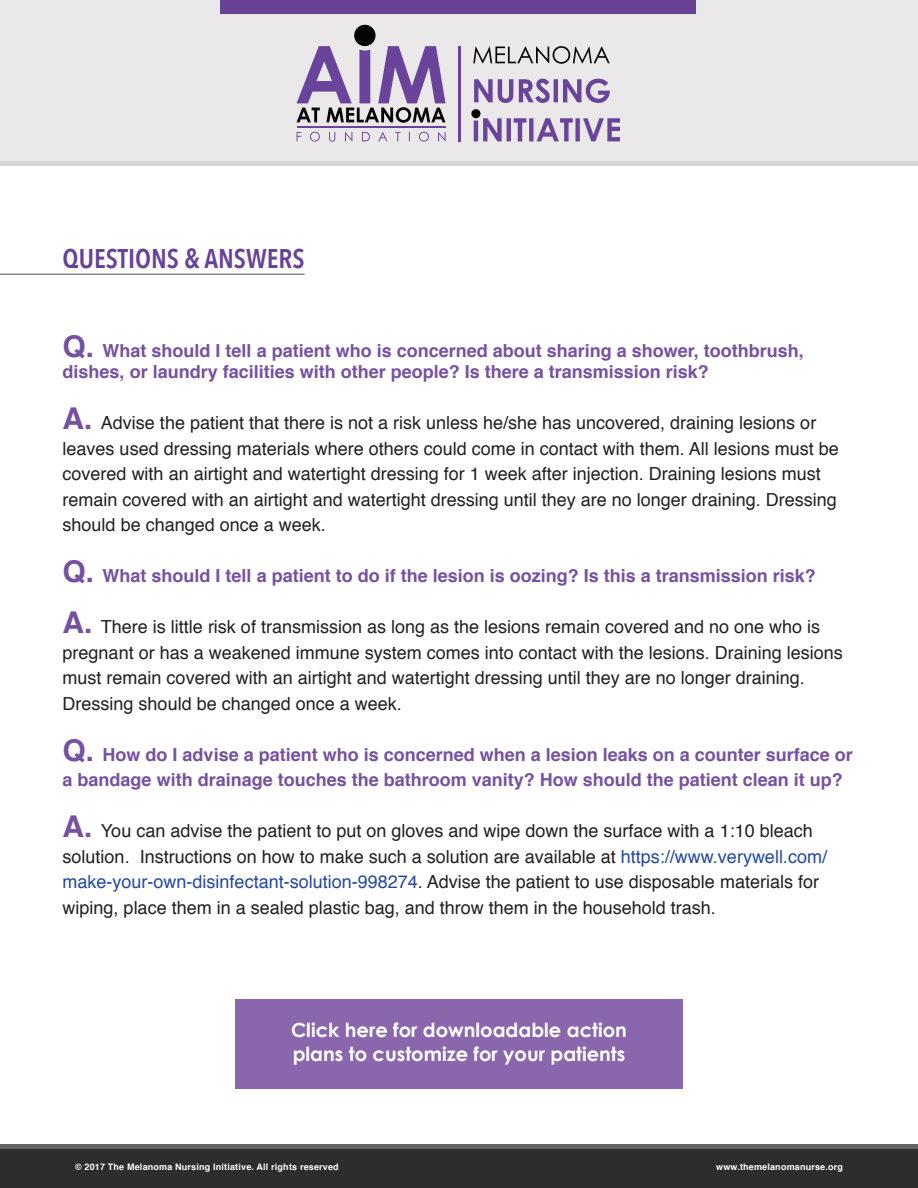
<style>
.page{position:relative;width:918px;height:1188px;background:#fff}
.page>*{position:absolute;margin:0;border:0;box-sizing:border-box;transform-origin:0 0}
.t1{font:600 27px "Avenir Next Condensed";color:#684297}
.t2{font:700 19.5px/24px "Century Gothic";color:#fff}
.t3{font:18px/25.5px "Helvetica";color:#231f20}
.t4{font:700 18px/21px "Helvetica";color:#7651a1}
.t5{font:700 9px "Helvetica";letter-spacing:.02em;color:#fff}
.s1{font-size:30px}
.s2{font-weight:700;font-size:30px;color:#7651a1}
.s3{color:#25489e}
</style>
<div class="page">
<div style="left:0;top:1149px;width:918px;height:39px;background:#2e2d2e"></div>
<div style="left:0;top:1144px;width:918px;height:5px;background:#646363"></div>
<div style="left:0;top:0;width:918px;height:161px;background:#eae8e8"></div>
<div style="left:0;top:161px;width:918px;height:5px;background:#d9d6d7"></div>
<svg style="left:297px;top:132px;width:149px;height:10px"></svg>
<hr style="left:297px;top:127px;width:149px;height:1px;background:#6a449b">
<svg style="left:297px;top:46px;width:149px;height:77px"></svg>
<div style="left:354px;top:25px;width:22px;height:21px;background:#040503;border-radius:50%"></div>
<hr style="left:459px;top:46px;width:2px;height:95px;background:#6a449b">
<svg style="left:473px;top:46px;width:137px;height:18px"></svg>
<svg style="left:474px;top:79px;width:136px;height:24px"></svg>
<svg style="left:474px;top:118px;width:146px;height:23px"></svg>
<div style="left:471px;top:109px;width:10px;height:9px;background:#040503;border-radius:50%"></div>
<div style="left:221px;top:0;width:475px;height:14px;background:#684297"></div>
<hr style="left:0;top:274px;width:305px;height:1px;background:#878586">
<div style="left:235px;top:999px;width:448px;height:90px;background:#8a66ac"></div>
<p class="t1" style="left:63px;top:235px;width:243px">QUESTIONS &amp; ANSWERS</p>
<p class="t4" style="left:63px;top:341px;width:743px"><span class="s1">Q.</span> What should I tell a patient who is concerned about sharing a shower, toothbrush, dishes, or laundry facilities with other people? Is there a transmission risk?</p>
<p class="t3" style="left:63px;top:411px;width:778px"><span class="s2">A.</span> Advise the patient that there is not a risk unless he/she has uncovered, draining lesions or leaves used dressing materials where others could come in contact with them. All lesions must be covered with an airtight and watertight dressing for 1 week after injection. Draining lesions must remain covered with an airtight and watertight dressing until they are no longer draining. Dressing should be changed once a week.</p>
<p class="t4" style="left:63px;top:566px;width:755px"><span class="s1">Q.</span> What should I tell a patient to do if the lesion is oozing? Is this a transmission risk?</p>
<p class="t3" style="left:63px;top:615px;width:782px"><span class="s2">A.</span> There is little risk of transmission as long as the lesions remain covered and no one who is pregnant or has a weakened immune system comes into contact with the lesions. Draining lesions must remain covered with an airtight and watertight dressing until they are no longer draining.<br>Dressing should be changed once a week.</p>
<p class="t4" style="left:63px;top:742px;width:792px;line-height:25.5px"><span class="s1">Q.</span> How do I advise a patient who is concerned when a lesion leaks on a counter surface or a bandage with drainage touches the bathroom vanity? How should the patient clean it up?</p>
<p class="t3" style="left:63px;top:819px;width:766px"><span class="s2">A.</span> You can advise the patient to put on gloves and wipe down the surface with a 1:10 bleach solution. Instructions on how to make such a solution are available at <span class="s3">https://www.verywell.com/ make-your-own-disinfectant-solution-998274</span>. Advise the patient to use disposable materials for wiping, place them in a sealed plastic bag, and throw them in the household trash.</p>
<p class="t2" style="left:291px;top:1017px;width:337px">Click here for downloadable action plans to customize for your patients</p>
<p class="t5" style="left:75px;top:1159px;width:265px">© 2017 The Melanoma Nursing Initiative. All rights reserved</p>
<p class="t5" style="left:716px;top:1159px;width:128px">www.themelanomanurse.org</p>
</div>
